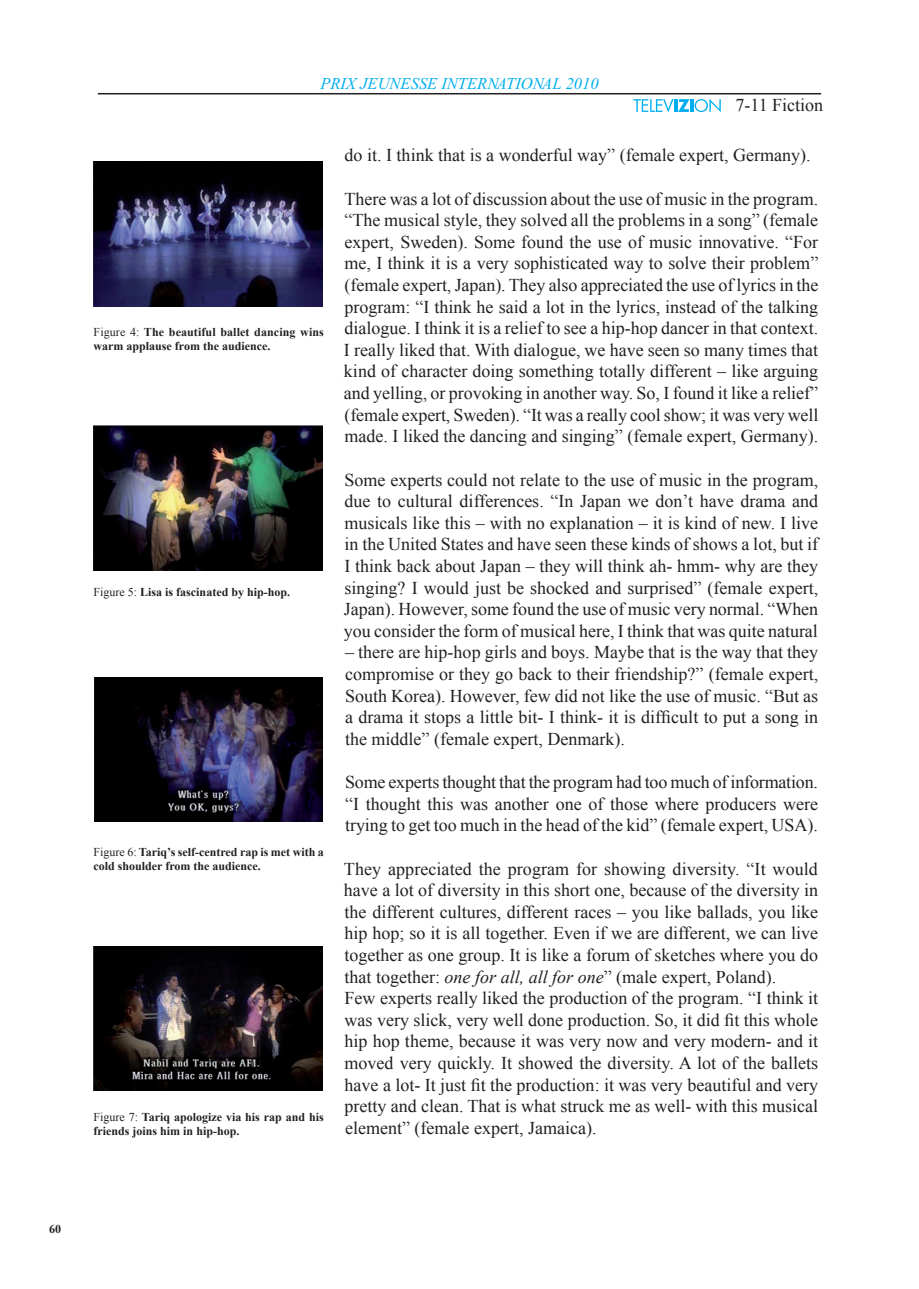
<style>
.page{position:relative;width:919px;height:1289px;background:#fff}
.page>*{position:absolute;margin:0;border:0;box-sizing:border-box;transform-origin:0 0}
.t1{font:18px/21.6px "Times New Roman";color:#231f20;text-align:justify}
.t2{font:italic 16.5px "Times New Roman CE";color:#00aeef}
.t3{font:700 12px/14.4px "Times New Roman";color:#231f20}
.s1{font-weight:400}
.s2{font-style:italic}
</style>
<div class="page">
<hr style="left:98px;top:93px;width:723px;height:1px;background:#231f20">
<svg style="left:633px;top:99px;width:87px;height:13px"></svg>
<img style="left:94px;top:162px;width:228px;height:144px">
<img style="left:94px;top:426px;width:228px;height:144px">
<img style="left:94px;top:677px;width:228px;height:144px">
<img style="left:94px;top:946px;width:228px;height:144px">
<p class="t2" style="left:320px;top:74px;width:280px">PRIX JEUNESSE INTERNATIONAL 2010</p>
<p class="t1" style="left:735px;top:94px;width:89px">7-11 Fiction</p>
<p class="t3" style="left:94px;top:324px;width:232px"><span class="s1">Figure 4:</span> The beautiful ballet dancing wins warm applause from the audience.</p>
<p class="t3" style="left:94px;top:584px;width:198px"><span class="s1">Figure 5:</span> Lisa is fascinated by hip-hop.</p>
<p class="t3" style="left:94px;top:844px;width:232px"><span class="s1">Figure 6:</span> Tariq’s self-centred rap is met with a cold shoulder from the audience.</p>
<p class="t3" style="left:94px;top:1109px;width:232px"><span class="s1">Figure 7:</span> Tariq apologize via his rap and his friends joins him in hip-hop.</p>
<p class="t1" style="left:344px;top:144px;width:467px">do it. I think that is a wonderful way” (female expert, Germany).</p>
<p class="t1" style="left:344px;top:187px;width:476px">There was a lot of discussion about the use of music in the program. “The musical style, they solved all the problems in a song” (female expert, Sweden). Some found the use of music innovative. “For me, I think it is a very sophisticated way to solve their problem” (female expert, Japan). They also appreciated the use of lyrics in the program: “I think he said a lot in the lyrics, instead of the talking dialogue. I think it is a relief to see a hip-hop dancer in that context.<br>I really liked that. With dialogue, we have seen so many times that kind of character doing something totally different – like arguing and yelling, or provoking in another way. So, I found it like a relief” (female expert, Sweden). “It was a really cool show; it was very well made. I liked the dancing and singing” (female expert, Germany).</p>
<p class="t1" style="left:344px;top:468px;width:476px">Some experts could not relate to the use of music in the program, due to cultural differences. “In Japan we don’t have drama and musicals like this – with no explanation – it is kind of new. I live in the United States and have seen these kinds of shows a lot, but if I think back about Japan – they will think ah- hmm- why are they singing? I would just be shocked and surprised” (female expert, Japan). However, some found the use of music very normal. “When you consider the form of musical here, I think that was quite natural</p>
<p class="t1" style="left:345px;top:641px;width:474px">– there are hip-hop girls and boys. Maybe that is the way that they compromise or they go back to their friendship?” (female expert, South Korea). However, few did not like the use of music. “But as a drama it stops a little bit- I think- it is difficult to put a song in the middle” (female expert, Denmark).</p>
<p class="t1" style="left:345px;top:771px;width:474px">Some experts thought that the program had too much of information. “I thought this was another one of those where producers were trying to get too much in the head of the kid” (female expert, USA).</p>
<p class="t1" style="left:344px;top:857px;width:476px;text-align:left">They appreciated the program for showing diversity. “It would have a lot of diversity in this short one, because of the diversity in the different cultures, different races – you like ballads, you like hip hop; so it is all together. Even if we are different, we can live together as one group. It is like a forum of sketches where you do that together: <span class="s2">one for all, all for one</span>” (male expert, Poland).<br>Few experts really liked the production of the program. “I think it was very slick, very well done production. So, it did fit this whole hip hop theme, because it was very now and very modern- and it moved very quickly. It showed the diversity. A lot of the ballets have a lot- It just fit the production: it was very beautiful and very pretty and clean. That is what struck me as well- with this musical element” (female expert, Jamaica).</p>
<p class="t3" style="left:49px;top:1221px;width:13px">60</p>
</div>
